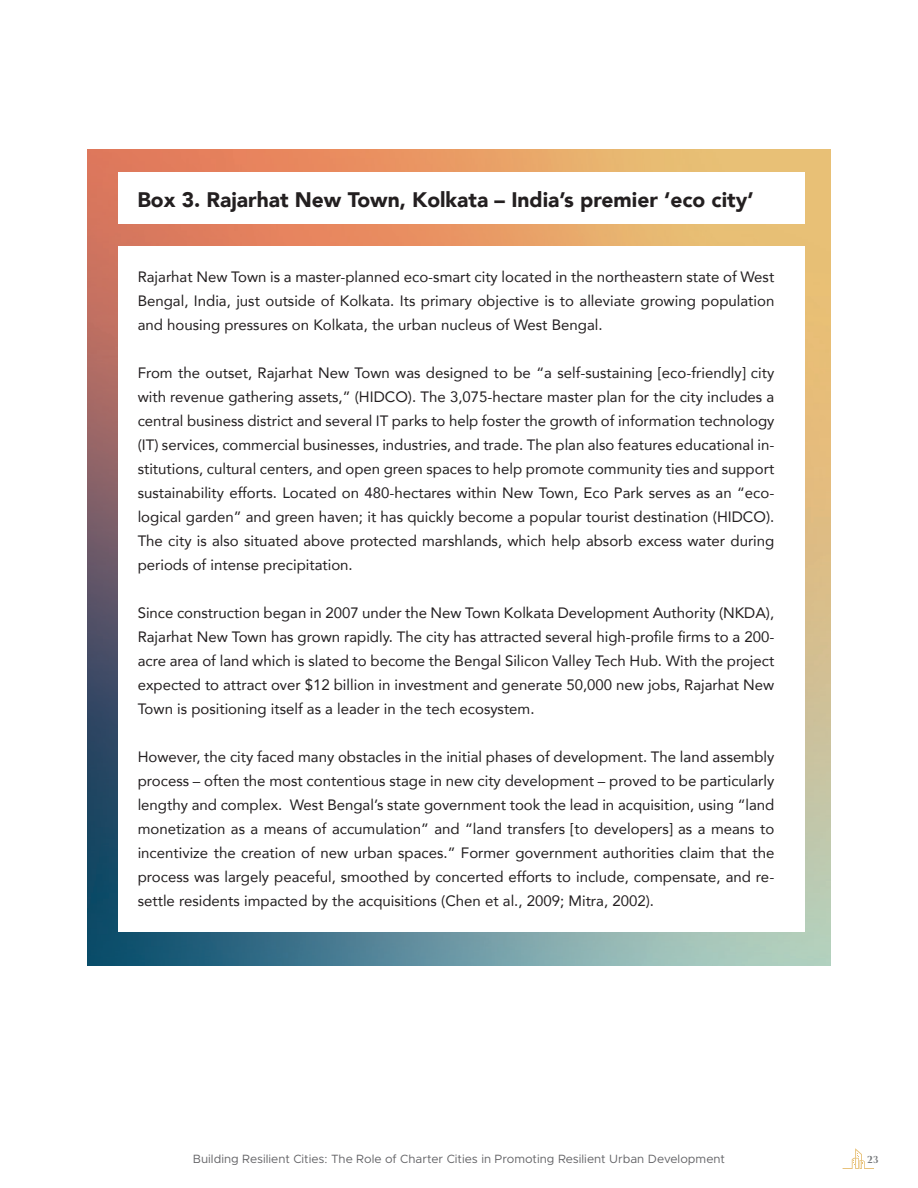
<style>
.page{position:relative;width:918px;height:1188px;background:#fff}
.page>*{position:absolute;margin:0;border:0;box-sizing:border-box;transform-origin:0 0}
.t1{font:900 21px "Avenir";color:#231f20}
.t2{font:15px/24px "Avenir";color:#231f20;text-align:justify}
.t3{font:12px "Metropolis";color:#636366}
.t4{font:700 10.5px "Pona Display";color:#76787b}
</style>
<div class="page">
<svg style="left:843px;top:1148px;width:31px;height:21px"></svg>
<img style="left:88px;top:149px;width:742px;height:817px">
<div style="left:118px;top:172px;width:687px;height:52px;background:#fff"></div>
<div style="left:118px;top:246px;width:687px;height:686px;background:#fff"></div>
<p class="t1" style="left:137px;top:182px;width:618px">Box 3. Rajarhat New Town, Kolkata – India’s premier ‘eco city’</p>
<p class="t2" style="left:138px;top:265px;width:638px">Rajarhat New Town is a master-planned eco-smart city located in the northeastern state of West Bengal, India, just outside of Kolkata. Its primary objective is to alleviate growing population and housing pressures on Kolkata, the urban nucleus of West Bengal.</p>
<p class="t2" style="left:138px;top:361px;width:638px">From the outset, Rajarhat New Town was designed to be “a self-sustaining [eco-friendly] city with revenue gathering assets,” (HIDCO). The 3,075-hectare master plan for the city includes a central business district and several IT parks to help foster the growth of information technology (IT) services, commercial businesses, industries, and trade. The plan also features educational in&shy;stitutions, cultural centers, and open green spaces to help promote community ties and support sustainability efforts. Located on 480-hectares within New Town, Eco Park serves as an “eco&shy;logical garden” and green haven; it has quickly become a popular tourist destination (HIDCO).<br>The city is also situated above protected marshlands, which help absorb excess water during periods of intense precipitation.</p>
<p class="t2" style="left:138px;top:601px;width:638px">Since construction began in 2007 under the New Town Kolkata Development Authority (NKDA), Rajarhat New Town has grown rapidly. The city has attracted several high-profile firms to a 200- acre area of land which is slated to become the Bengal Silicon Valley Tech Hub. With the project expected to attract over $12 billion in investment and generate 50,000 new jobs, Rajarhat New Town is positioning itself as a leader in the tech ecosystem.</p>
<p class="t2" style="left:138px;top:745px;width:638px">However, the city faced many obstacles in the initial phases of development. The land assembly process – often the most contentious stage in new city development – proved to be particularly lengthy and complex. West Bengal’s state government took the lead in acquisition, using “land</p>
<p class="t2" style="left:138px;top:817px;width:638px">monetization as a means of accumulation” and “land transfers [to developers] as a means to incentivize the creation of new urban spaces.” Former government authorities claim that the process was largely peaceful, smoothed by concerted efforts to include, compensate, and re&shy;settle residents impacted by the acquisitions (Chen et al., 2009; Mitra, 2002).</p>
<p class="t3" style="left:193px;top:1151px;width:534px">Building Resilient Cities: The Role of Charter Cities in Promoting Resilient Urban Development</p>
<p class="t4" style="left:867px;top:1153px;width:13px">23</p>
</div>
